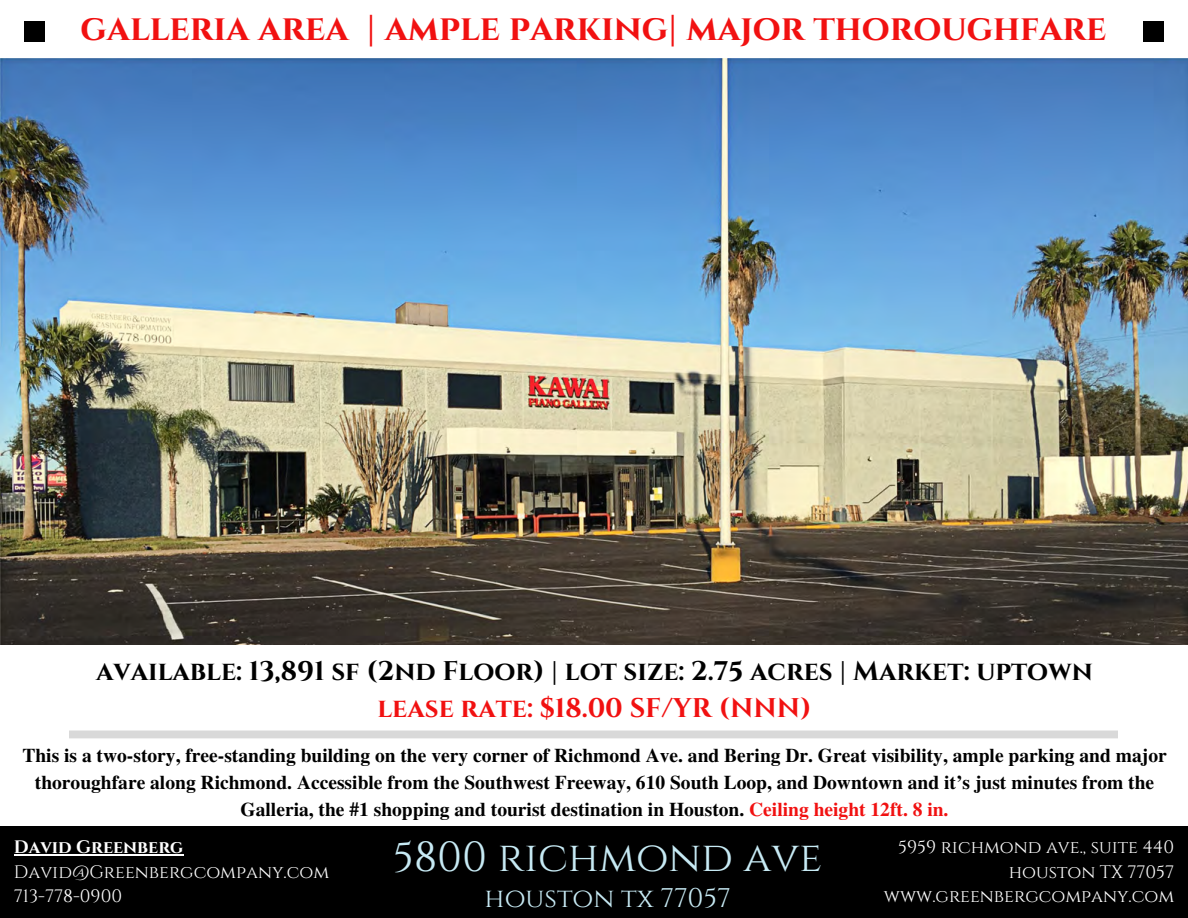
<style>
.page{position:relative;width:1188px;height:918px;background:#fff}
.page>*{position:absolute;margin:0;border:0;box-sizing:border-box;transform-origin:0 0}
.t1{font:42px "Cinzel";color:#c7eaf4}
.t2{font:700 36px "Cinzel";color:#f11111}
.t3{font:700 27px "Cinzel";color:#000}
.t4{font:700 27px "Cinzel";color:#f11111}
.t5{font:27px "Cinzel";color:#c7eaf4}
.t6{font:700 19.5px/27px "Te X Gyre Termes";color:#000;text-align:center}
.t7{font:18px "Cinzel";color:#fff}
.t8{font:700 18px "Cinzel";color:#fff}
.s1{color:#f11111}
</style>
<div class="page">
<div style="left:0;top:826px;width:1188px;height:92px;background:#000"></div>
<div style="left:24px;top:21px;width:20px;height:20px;background:#000"></div>
<div style="left:1144px;top:21px;width:20px;height:20px;background:#000"></div>
<svg style="left:70px;top:730px;width:1047px;height:9px;background:#ddd"></svg>
<img style="left:0;top:59px;width:1188px;height:586px">
<hr style="left:14px;top:854px;width:169px;height:1px;background:#fff">
<p class="t2" style="left:81px;top:5px;width:1027px">galleria area | ample parking| major thoroughfare</p>
<p class="t3" style="left:96px;top:653px;width:998px">available: 13,891 sf (2nd Floor) | lot size: 2.75 acres | Market: uptown</p>
<p class="t4" style="left:377px;top:691px;width:436px">lease rate: $18.00 SF/YR (NNN)</p>
<p class="t6" style="left:22px;top:741px;width:1146px">This is a two-story, free-standing building on the very corner of Richmond Ave. and Bering Dr. Great visibility, ample parking and major thoroughfare along Richmond. Accessible from the Southwest Freeway, 610 South Loop, and Downtown and it’s just minutes from the<br>Galleria, the #1 shopping and tourist destination in Houston. <span class="s1">Ceiling height 12ft. 8 in.</span></p>
<p class="t7" style="left:898px;top:835px;width:278px">5959 richmond ave., suite 440</p>
<p class="t7" style="left:1009px;top:860px;width:167px">houston TX 77057</p>
<p class="t7" style="left:884px;top:885px;width:292px">www.greenbergcompany.com</p>
<p class="t1" style="left:393px;top:830px;width:431px">5800 richmond ave</p>
<p class="t5" style="left:485px;top:881px;width:248px">houston tx 77057</p>
<p class="t8" style="left:14px;top:835px;width:171px">David Greenberg</p>
<p class="t7" style="left:14px;top:860px;width:317px">David@Greenbergcompany.com</p>
<p class="t7" style="left:14px;top:885px;width:110px">713-778-0900</p>
<p class="t7" style="left:898px;top:841px;width:278px">5959 richmond ave., suite 440</p>
<p class="t7" style="left:1009px;top:866px;width:167px">houston TX 77057</p>
<p class="t7" style="left:884px;top:891px;width:292px">www.greenbergcompany.com</p>
</div>
